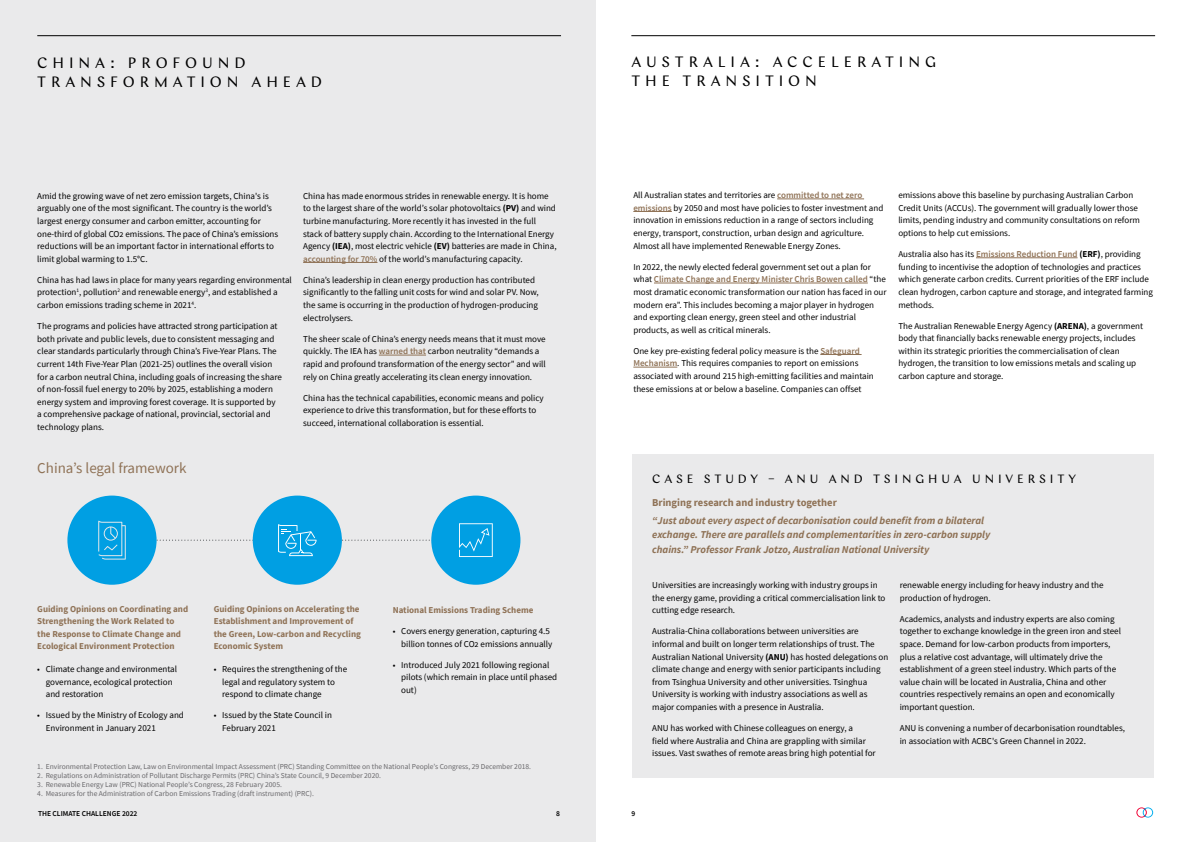
<style>
.page{position:relative;width:1191px;height:842px;background:#fff}
.page>*{position:absolute;margin:0;border:0;box-sizing:border-box;transform-origin:0 0}
.t1{font:15px/18.8px "Chap";letter-spacing:.325em;color:#000}
.t2{font:15px "Source Sans Pro";color:#8f7256}
.t3{font:12px "Chap";letter-spacing:.325em;color:#000}
.t4{font:italic 700 10.5px/14.7px "Source Sans Pro";color:#8f7256}
.t5{font:700 10.5px "Source Sans Pro";color:#8f7256}
.t6{font:9px/12.6px "Source Sans Pro";color:#000}
.t7{font:700 9px/12.6px "Source Sans Pro";color:#8f7256}
.t8{font:7.5px "Source Sans Pro";color:#6a696c}
.t9{font:600 7.5px "Source Sans Pro";color:#000}
.s1{font-weight:700}
.s2{font-weight:600;color:#8f7256}
</style>
<div class="page">
<div style="left:0;top:0;width:595px;height:842px;background:#eaeaeb"></div>
<hr style="left:37px;top:35px;width:524px;height:1px;background:#000">
<hr style="left:303px;top:262px;width:74px;height:1px;background:#8f7256">
<hr style="left:379px;top:355px;width:47px;height:1px;background:#8f7256">
<div style="left:632px;top:454px;width:521px;height:324px;background:#eaeaeb"></div>
<div style="left:67px;top:496px;width:90px;height:89px;background:#009fe3;border-radius:50%"></div>
<div style="left:253px;top:496px;width:89px;height:89px;background:#009fe3;border-radius:50%"></div>
<div style="left:431px;top:496px;width:89px;height:89px;background:#009fe3;border-radius:50%"></div>
<svg style="left:98px;top:521px;width:28px;height:39px"></svg>
<svg style="left:153px;top:524px;width:282px;height:32px"></svg>
<svg style="left:459px;top:523px;width:34px;height:34px"></svg>
<hr style="left:631px;top:35px;width:524px;height:1px;background:#000">
<hr style="left:777px;top:199px;width:87px;height:1px;background:#8f7256">
<hr style="left:633px;top:211px;width:39px;height:1px;background:#8f7256">
<hr style="left:654px;top:283px;width:214px;height:1px;background:#8f7256">
<hr style="left:820px;top:354px;width:41px;height:1px;background:#8f7256">
<hr style="left:633px;top:367px;width:44px;height:1px;background:#8f7256">
<hr style="left:976px;top:258px;width:101px;height:1px;background:#8f7256">
<svg style="left:1136px;top:807px;width:17px;height:11px"></svg>
<h1 class="t1" style="left:37px;top:53px;width:286px">CHINA: PROFOUND<br>TRANSFORMATION AHEAD</h1>
<p class="t6" style="left:37px;top:189px;width:242px">Amid the growing wave of net zero emission targets, China's is arguably one of the most significant. The country is the world’s largest energy consumer and carbon emitter, accounting for one-third of global CO2 emissions. The pace of China’s emissions reductions will be an important factor in international efforts to limit global warming to 1.5°C.</p>
<p class="t6" style="left:37px;top:274px;width:256px">China has had laws in place for many years regarding environmental protection<sup>1</sup>, pollution<sup>2</sup> and renewable energy<sup>3</sup>, and established a carbon emissions trading scheme in 2021<sup>4</sup>.</p>
<p class="t6" style="left:37px;top:320px;width:246px">The programs and policies have attracted strong participation at both private and public levels, due to consistent messaging and clear standards particularly through China’s Five-Year Plans. The current 14th Five-Year Plan (2021-25) outlines the overall vision for a carbon neutral China, including goals of increasing the share of non-fossil fuel energy to 20% by 2025, establishing a modern energy system and improving forest coverage. It is supported by a comprehensive package of national, provincial, sectorial and technology plans.</p>
<p class="t6" style="left:303px;top:189px;width:255px">China has made enormous strides in renewable energy. It is home to the largest share of the world’s solar photovoltaics <span class="s1">(PV)</span> and wind turbine manufacturing. More recently it has invested in the full stack of battery supply chain. According to the International Energy Agency <span class="s1">(IEA)</span>, most electric vehicle <span class="s1">(EV)</span> batteries are made in China, <span class="s2">accounting for 70%</span> of the world’s manufacturing capacity.</p>
<p class="t6" style="left:303px;top:274px;width:237px">China’s leadership in clean energy production has contributed significantly to the falling unit costs for wind and solar PV. Now, the same is occurring in the production of hydrogen-producing electrolysers.</p>
<p class="t6" style="left:303px;top:332px;width:244px">The sheer scale of China’s energy needs means that it must move quickly. The IEA has <span class="s2">warned that</span> carbon neutrality “demands a rapid and profound transformation of the energy sector” and will rely on China greatly accelerating its clean energy innovation.</p>
<p class="t6" style="left:303px;top:391px;width:242px">China has the technical capabilities, economic means and policy experience to drive this transformation, but for these efforts to succeed, international collaboration is essential.</p>
<h1 class="t2" style="left:37px;top:458px;width:151px">China’s legal framework</h1>
<p class="t7" style="left:37px;top:602px;width:152px">Guiding Opinions on Coordinating and Strengthening the Work Related to the Response to Climate Change and Ecological Environment Protection</p>
<p class="t7" style="left:214px;top:602px;width:149px">Guiding Opinions on Accelerating the<br>Establishment and Improvement of the Green, Low-carbon and Recycling<br>Economic System</p>
<p class="t7" style="left:393px;top:603px;width:142px">National Emissions Trading Scheme</p>
<p class="t6" style="left:393px;top:624px;width:161px;text-align:right">• Covers energy generation, capturing 4.5 billion tonnes of CO2 emissions annually</p>
<p class="t6" style="left:401px;top:658px;width:158px;text-indent:-9px">• Introduced July 2021 following regional pilots (which remain in place until phased out)</p>
<p class="t6" style="left:222px;top:663px;width:126px;text-indent:-9px">• Requires the strengthening of the legal and regulatory system to respond to climate change</p>
<p class="t6" style="left:222px;top:709px;width:111px;text-indent:-9px">• Issued by the State Council in<br>February 2021</p>
<p class="t6" style="left:46px;top:663px;width:133px;text-indent:-9px">• Climate change and environmental governance, ecological protection and restoration</p>
<p class="t6" style="left:46px;top:709px;width:140px;text-indent:-9px">• Issued by the Ministry of Ecology and<br>Environment in January 2021</p>
<p class="t8" style="left:37px;top:761px;width:495px">1. Environmental Protection Law, Law on Environmental Impact Assessment (PRC) Standing Committee on the National People’s Congress, 29 December 2018.</p>
<p class="t8" style="left:37px;top:770px;width:345px">2. Regulations on Administration of Pollutant Discharge Permits (PRC) China’s State Council, 9 December 2020.</p>
<p class="t8" style="left:37px;top:779px;width:246px">3. Renewable Energy Law (PRC) National People’s Congress, 28 February 2005.</p>
<p class="t8" style="left:37px;top:788px;width:278px">4. Measures for the Administration of Carbon Emissions Trading (draft instrument) (PRC).</p>
<h1 class="t1" style="left:631px;top:52px;width:306px">AUSTRALIA: ACCELERATING<br>THE TRANSITION</h1>
<p class="t6" style="left:633px;top:189px;width:251px">All Australian states and territories are <span class="s2">committed to net zero emissions</span> by 2050 and most have policies to foster investment and innovation in emissions reduction in a range of sectors including energy, transport, construction, urban design and agriculture.<br>Almost all have implemented Renewable Energy Zones.</p>
<p class="t6" style="left:633px;top:260px;width:255px">In 2022, the newly elected federal government set out a plan for what <span class="s2">Climate Change and Energy Minister Chris Bowen called</span> “the most dramatic economic transformation our nation has faced in our modern era”. This includes becoming a major player in hydrogen and exporting clean energy, green steel and other industrial products, as well as critical minerals.</p>
<p class="t6" style="left:633px;top:344px;width:242px">One key pre-existing federal policy measure is the <span class="s2">Safeguard Mechanism</span>. This requires companies to report on emissions associated with around 215 high-emitting facilities and maintain these emissions at or below a baseline. Companies can offset</p>
<p class="t6" style="left:898px;top:189px;width:243px">emissions above this baseline by purchasing Australian Carbon Credit Units (ACCUs). The government will gradually lower those limits, pending industry and community consultations on reform options to help cut emissions.</p>
<p class="t6" style="left:898px;top:248px;width:256px">Australia also has its <span class="s2">Emissions Reduction Fund</span> <span class="s1">(ERF)</span>, providing funding to incentivise the adoption of technologies and practices which generate carbon credits. Current priorities of the ERF include clean hydrogen, carbon capture and storage, and integrated farming methods.</p>
<p class="t6" style="left:898px;top:319px;width:246px">The Australian Renewable Energy Agency <span class="s1">(ARENA)</span>, a government body that financially backs renewable energy projects, includes within its strategic priorities the commercialisation of clean hydrogen, the transition to low emissions metals and scaling up carbon capture and storage.</p>
<h2 class="t3" style="left:652px;top:471px;width:425px">CASE STUDY – ANU AND TSINGHUA UNIVERSITY</h2>
<p class="t5" style="left:652px;top:495px;width:186px">Bringing research and industry together</p>
<p class="t4" style="left:652px;top:512px;width:340px">“Just about every aspect of decarbonisation could benefit from a bilateral exchange. There are parallels and complementarities in zero-carbon supply chains.” Professor Frank Jotzo, Australian National University</p>
<p class="t6" style="left:652px;top:579px;width:235px">Universities are increasingly working with industry groups in the energy game, providing a critical commercialisation link to cutting edge research.</p>
<p class="t6" style="left:652px;top:625px;width:238px">Australia-China collaborations between universities are informal and built on longer term relationships of trust. The Australian National University <span class="s1">(ANU)</span> has hosted delegations on climate change and energy with senior participants including from Tsinghua University and other universities. Tsinghua University is working with industry associations as well as major companies with a presence in Australia.</p>
<p class="t6" style="left:652px;top:722px;width:225px">ANU has worked with Chinese colleagues on energy, a<br>field where Australia and China are grappling with similar issues. Vast swathes of remote areas bring high potential for</p>
<p class="t6" style="left:899px;top:579px;width:205px">renewable energy including for heavy industry and the production of hydrogen.</p>
<p class="t6" style="left:899px;top:612px;width:223px">Academics, analysts and industry experts are also coming together to exchange knowledge in the green iron and steel space. Demand for low-carbon products from importers, plus a relative cost advantage, will ultimately drive the establishment of a green steel industry. Which parts of the value chain will be located in Australia, China and other countries respectively remains an open and economically important question.</p>
<p class="t6" style="left:899px;top:722px;width:227px">ANU is convening a number of decarbonisation roundtables, in association with ACBC's Green Channel in 2022.</p>
<p class="t9" style="left:38px;top:809px;width:101px">THE CLIMATE CHALLENGE 2022</p>
<p class="t9" style="left:556px;top:809px;width:5px">8</p>
<p class="t9" style="left:631px;top:809px;width:5px">9</p>
</div>
